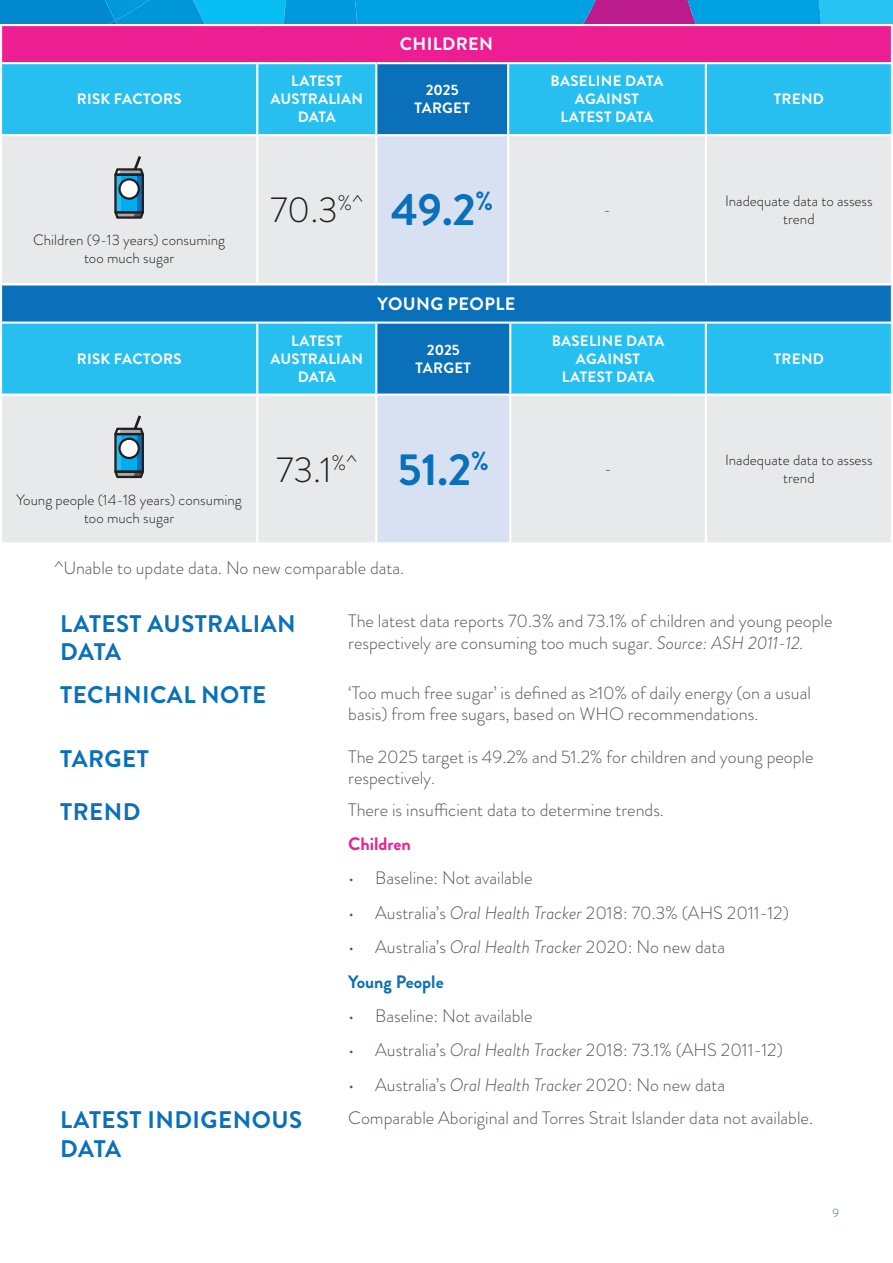
<style>
.page{position:relative;width:893px;height:1263px;background:#fff}
.page>*{position:absolute;margin:0;border:0;box-sizing:border-box;transform-origin:0 0}
.t1{font:300 36px "Brandon Grotesque";color:#231f20}
.t2{font:700 24px/28.8px "Brandon Grotesque";letter-spacing:.02em;color:#0970b9}
.t3{font:300 18px/21.6px "Brandon Grotesque";color:#51545d}
.t4{font:700 18px "Brandon Grotesque";letter-spacing:.02em;color:#fff}
.t5{font:700 18px "Brandon Grotesque";color:#ed1e91}
.t6{font:700 15px/18px "Brandon Grotesque";letter-spacing:.02em;color:#fff;text-align:center}
.t7{font:300 15px/18px "Brandon Grotesque";color:#231f20;text-align:center}
.t8{font:300 12px "Brandon Grotesque";color:#0970b9}
.s1{font-weight:700;font-size:45px;color:#0970b9}
.s2{font-style:italic}
.s3{font-weight:700;color:#0970b9}
</style>
<div class="page">
<svg style="left:0;top:0;width:893px;height:24px;background:#1992d8"></svg>
<div style="left:1px;top:25px;width:891px;height:38px;background:#ed1e91"></div>
<div style="left:2px;top:64px;width:889px;height:70px;background:#26bff0"></div>
<div style="left:376px;top:63px;width:132px;height:72px;background:#0970b9"></div>
<div style="left:2px;top:136px;width:889px;height:147px;background:#e8e9ea"></div>
<div style="left:376px;top:135px;width:132px;height:149px;background:#d8e1f1"></div>
<hr style="left:0;top:24px;width:257px;height:2px;background:#fff">
<hr style="left:0;top:26px;width:2px;height:36px;background:#fff">
<hr style="left:257px;top:24px;width:119px;height:2px;background:#fff">
<hr style="left:376px;top:24px;width:132px;height:2px;background:#fff">
<hr style="left:508px;top:24px;width:198px;height:2px;background:#fff">
<hr style="left:706px;top:24px;width:187px;height:2px;background:#fff">
<hr style="left:891px;top:26px;width:2px;height:36px;background:#fff">
<hr style="left:0;top:62px;width:257px;height:2px;background:#fff">
<hr style="left:257px;top:62px;width:119px;height:2px;background:#fff">
<hr style="left:256px;top:64px;width:2px;height:70px;background:#fff">
<hr style="left:376px;top:62px;width:132px;height:2px;background:#fff">
<hr style="left:375px;top:64px;width:2px;height:70px;background:#fff">
<hr style="left:508px;top:62px;width:198px;height:2px;background:#fff">
<hr style="left:507px;top:64px;width:2px;height:70px;background:#fff">
<hr style="left:706px;top:62px;width:187px;height:2px;background:#fff">
<hr style="left:705px;top:64px;width:2px;height:70px;background:#fff">
<hr style="left:256px;top:136px;width:2px;height:147px;background:#fff">
<hr style="left:376px;top:134px;width:132px;height:2px;background:#fff">
<hr style="left:375px;top:136px;width:2px;height:147px;background:#fff">
<hr style="left:507px;top:136px;width:2px;height:147px;background:#fff">
<hr style="left:705px;top:136px;width:2px;height:147px;background:#fff">
<svg style="left:114px;top:156px;width:30px;height:63px;background:#678fa1"></svg>
<div style="left:2px;top:285px;width:889px;height:36px;background:#0970b9"></div>
<svg style="left:2px;top:324px;width:889px;height:69px;background:#22b3e7"></svg>
<div style="left:2px;top:396px;width:889px;height:146px;background:#e8e9ea"></div>
<div style="left:376px;top:395px;width:134px;height:148px;background:#d8e1f1"></div>
<hr style="left:376px;top:283px;width:134px;height:2px;background:#fff">
<hr style="left:256px;top:324px;width:2px;height:69px;background:#fff">
<hr style="left:375px;top:324px;width:2px;height:69px;background:#fff">
<hr style="left:509px;top:324px;width:2px;height:69px;background:#fff">
<hr style="left:705px;top:324px;width:2px;height:69px;background:#fff">
<hr style="left:256px;top:396px;width:2px;height:146px;background:#fff">
<hr style="left:376px;top:393px;width:134px;height:3px;background:#fff">
<hr style="left:375px;top:396px;width:2px;height:146px;background:#fff">
<hr style="left:509px;top:396px;width:2px;height:146px;background:#fff">
<hr style="left:705px;top:396px;width:2px;height:146px;background:#fff">
<hr style="left:376px;top:542px;width:134px;height:2px;background:#fff">
<svg style="left:114px;top:415px;width:30px;height:63px;background:#6890a2"></svg>
<p class="t6" style="left:77px;top:90px;width:106px">RISK FACTORS</p>
<p class="t7" style="left:33px;top:231px;width:194px">Children (9-13 years) consuming too much sugar</p>
<p class="t6" style="left:77px;top:350px;width:106px">RISK FACTORS</p>
<p class="t7" style="left:17px;top:490px;width:227px">Young people (14-18 years) consuming too much sugar</p>
<p class="t4" style="left:400px;top:32px;width:95px">CHILDREN</p>
<p class="t6" style="left:270px;top:72px;width:94px">LATEST<br>AUSTRALIAN<br>DATA</p>
<p class="t6" style="left:414px;top:81px;width:57px">2025<br>TARGET</p>
<p class="t6" style="left:551px;top:72px;width:114px">BASELINE DATA<br>AGAINST<br>LATEST DATA</p>
<h1 class="t1" style="left:270px;top:185px;width:224px">70.3<sup>%^</sup> <span class="s1">49.2</span><sup>%</sup></h1>
<p class="t4" style="left:377px;top:291px;width:139px">YOUNG PEOPLE</p>
<p class="t7" style="left:603px;top:201px;width:9px">-</p>
<p class="t6" style="left:270px;top:332px;width:94px">LATEST<br>AUSTRALIAN<br>DATA</p>
<p class="t6" style="left:416px;top:341px;width:57px">2025<br>TARGET</p>
<p class="t6" style="left:552px;top:332px;width:114px">BASELINE DATA<br>AGAINST<br>LATEST DATA</p>
<h1 class="t1" style="left:276px;top:445px;width:214px">73.1<sup>%^</sup> <span class="s1">51.2</span><sup>%</sup></h1>
<p class="t7" style="left:604px;top:460px;width:9px">-</p>
<p class="t3" style="left:54px;top:557px;width:352px">^Unable to update data. No new comparable data.</p>
<p class="t6" style="left:774px;top:90px;width:52px">TREND</p>
<p class="t7" style="left:725px;top:192px;width:149px">Inadequate data to assess trend</p>
<p class="t6" style="left:774px;top:350px;width:52px">TREND</p>
<p class="t7" style="left:725px;top:451px;width:149px">Inadequate data to assess trend</p>
<h2 class="t2" style="left:60px;top:609px;width:237px">LATEST AUSTRALIAN<br>DATA</h2>
<p class="t3" style="left:348px;top:610px;width:486px">The latest data reports 70.3% and 73.1% of children and young people respectively are consuming too much sugar. <span class="s2">Source: ASH 2011-12.</span></p>
<h2 class="t2" style="left:60px;top:681px;width:208px">TECHNICAL NOTE</h2>
<p class="t3" style="left:348px;top:682px;width:464px">‘Too much free sugar’ is defined as ≥10% of daily energy (on a usual basis) from free sugars, based on WHO recommendations.</p>
<h2 class="t2" style="left:60px;top:744px;width:90px">TARGET</h2>
<p class="t3" style="left:348px;top:746px;width:467px">The 2025 target is 49.2% and 51.2% for children and young people respectively.</p>
<h2 class="t2" style="left:60px;top:798px;width:82px">TREND</h2>
<p class="t3" style="left:348px;top:799px;width:317px">There is insufficient data to determine trends.</p>
<p class="t5" style="left:348px;top:831px;width:64px">Children</p>
<p class="t3" style="left:348px;top:867px;width:186px">• Baseline: Not available</p>
<p class="t3" style="left:348px;top:902px;width:442px">• Australia’s <span class="s2">Oral Health Tracker</span> 2018: 70.3% (AHS 2011-12)</p>
<p class="t3" style="left:348px;top:930px;width:378px;line-height:34.3px">• Australia’s <span class="s2">Oral Health Tracker</span> 2020: No new data<br><span class="s3">Young People</span></p>
<p class="t3" style="left:348px;top:1005px;width:186px">• Baseline: Not available</p>
<p class="t3" style="left:348px;top:1039px;width:436px">• Australia’s <span class="s2">Oral Health Tracker</span> 2018: 73.1% (AHS 2011-12)</p>
<p class="t3" style="left:348px;top:1074px;width:378px">• Australia’s <span class="s2">Oral Health Tracker</span> 2020: No new data</p>
<h2 class="t2" style="left:60px;top:1106px;width:244px">LATEST INDIGENOUS<br>DATA</h2>
<p class="t3" style="left:348px;top:1107px;width:466px">Comparable Aboriginal and Torres Strait Islander data not available.</p>
<p class="t8" style="left:832px;top:1205px;width:8px">9</p>
</div>
